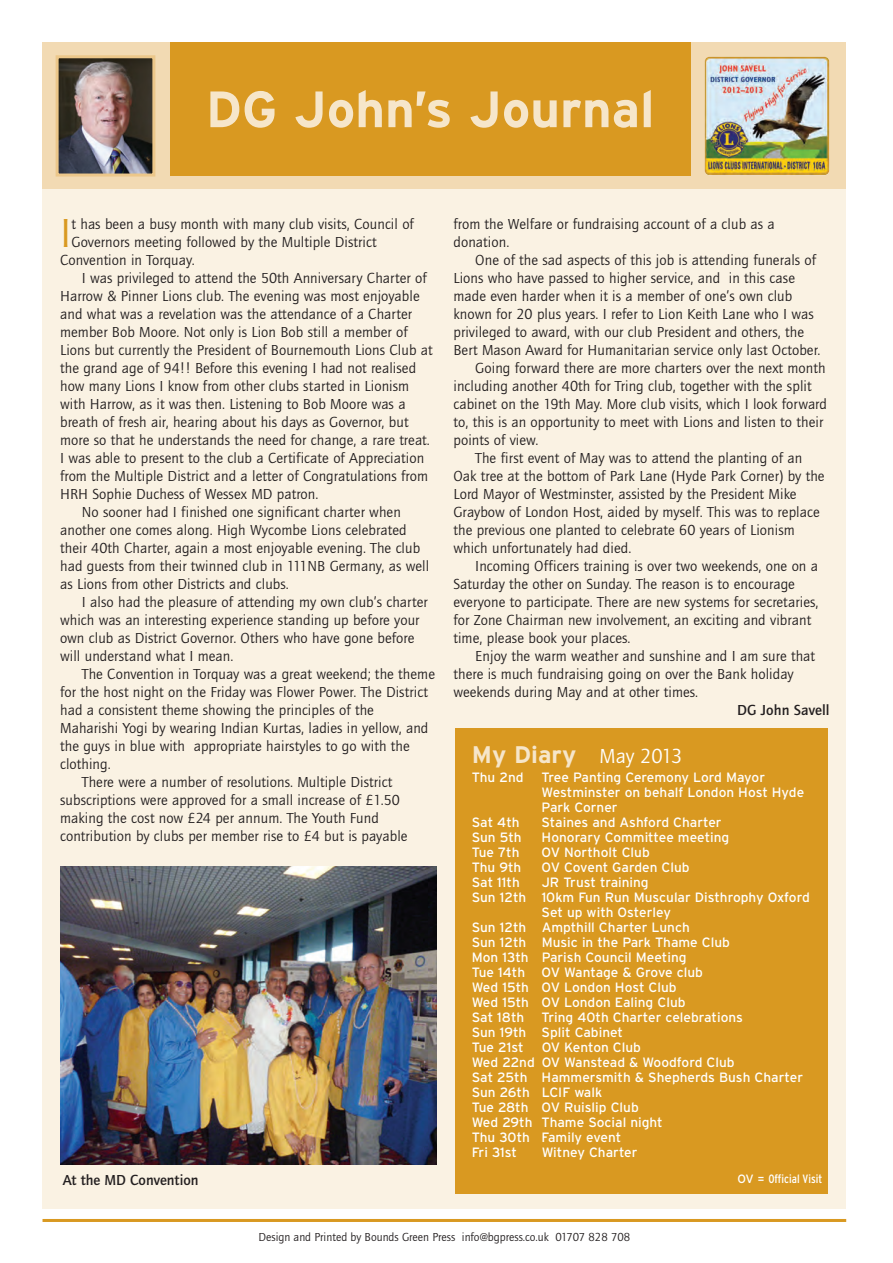
<style>
.page{position:relative;width:893px;height:1263px;background:#fff}
.page>*{position:absolute;margin:0;border:0;box-sizing:border-box;transform-origin:0 0}
.t1{font:700 51px "Interstate";color:#f6e6ca}
.t2{font:42px "Quay Itc T";color:#d99921}
.t3{font:700 24px "Interstate";color:#f6e6ca}
.t4{font:15px/18px "Quay Itc T";letter-spacing:.005em;color:#231f20}
.t5{font:700 15px "Quay Itc T";color:#231f20}
.t6{font:13.5px/15px "Interstate";color:#fff}
.t7{font:12px "Quay Itc T";color:#231f20}
.t8{font:condensed 12px "Interstate";color:#fff}
.s1{font-family:"Quay Itc T";font-weight:400;font-size:21px;color:#fff}
.s2{font-stretch:normal}
</style>
<div class="page">
<div style="left:43px;top:157px;width:803px;height:1052px;background:#faf2e3"></div>
<div style="left:43px;top:43px;width:803px;height:146px;background:#f2dab3"></div>
<div style="left:170px;top:43px;width:520px;height:133px;background:#d99921"></div>
<img style="left:60px;top:59px;width:91px;height:114px">
<div style="left:56px;top:55px;width:99px;height:122px;border:3px solid #ecc78a"></div>
<hr style="left:43px;top:1219px;width:803px;height:3px;background:#d99921">
<div style="left:455px;top:728px;width:373px;height:466px;background:#d99921"></div>
<img style="left:705px;top:57px;width:124px;height:118px;border-radius:5px">
<img style="left:60px;top:867px;width:377px;height:297px">
<h1 class="t1" style="left:206px;top:80px;width:450px">DG John’s Journal</h1>
<h2 class="t2" style="left:60px;top:208px;width:13px">I</h2>
<p class="t4" style="left:72px;top:215px;width:344px">t has been a busy month with many club visits, Council of</p>
<p class="t4" style="left:72px;top:233px;width:307px">Governors meeting followed by the Multiple District</p>
<p class="t4" style="left:60px;top:251px;width:136px">Convention in Torquay.</p>
<p class="t4" style="left:82px;top:269px;width:346px">I was privileged to attend the 50th Anniversary Charter of</p>
<p class="t4" style="left:60px;top:287px;width:361px">Harrow &amp; Pinner Lions club. The evening was most enjoyable</p>
<p class="t4" style="left:60px;top:305px;width:354px">and what was a revelation was the attendance of a Charter</p>
<p class="t4" style="left:60px;top:323px;width:349px">member Bob Moore. Not only is Lion Bob still a member of</p>
<p class="t4" style="left:60px;top:341px;width:374px">Lions but currently the President of Bournemouth Lions Club at</p>
<p class="t4" style="left:60px;top:359px;width:358px">the grand age of 94!! Before this evening I had not realised</p>
<p class="t4" style="left:60px;top:377px;width:351px">how many Lions I know from other clubs started in Lionism</p>
<p class="t4" style="left:60px;top:395px;width:347px">with Harrow, as it was then. Listening to Bob Moore was a</p>
<p class="t4" style="left:60px;top:413px;width:350px">breath of fresh air, hearing about his days as Governor, but</p>
<p class="t4" style="left:60px;top:431px;width:371px">more so that he understands the need for change, a rare treat.</p>
<p class="t4" style="left:60px;top:449px;width:366px">I was able to present to the club a Certificate of Appreciation</p>
<p class="t4" style="left:60px;top:467px;width:369px">from the Multiple District and a letter of Congratulations from</p>
<p class="t4" style="left:60px;top:485px;width:260px">HRH Sophie Duchess of Wessex MD patron.</p>
<p class="t4" style="left:82px;top:503px;width:320px">No sooner had I finished one significant charter when</p>
<p class="t4" style="left:60px;top:521px;width:348px">another one comes along. High Wycombe Lions celebrated</p>
<p class="t4" style="left:60px;top:539px;width:362px">their 40th Charter, again a most enjoyable evening. The club</p>
<p class="t4" style="left:60px;top:557px;width:371px">had guests from their twinned club in 111NB Germany, as well</p>
<p class="t4" style="left:60px;top:575px;width:230px">as Lions from other Districts and clubs.</p>
<p class="t4" style="left:82px;top:593px;width:347px">I also had the pleasure of attending my own club’s charter</p>
<p class="t4" style="left:60px;top:611px;width:361px">which was an interesting experience standing up before your</p>
<p class="t4" style="left:60px;top:629px;width:356px">own club as District Governor. Others who have gone before</p>
<p class="t4" style="left:60px;top:647px;width:175px">will understand what I mean.</p>
<p class="t4" style="left:82px;top:665px;width:355px">The Convention in Torquay was a great weekend; the theme</p>
<p class="t4" style="left:60px;top:683px;width:369px">for the host night on the Friday was Flower Power. The District</p>
<p class="t4" style="left:60px;top:701px;width:315px">had a consistent theme showing the principles of the</p>
<p class="t4" style="left:60px;top:719px;width:370px">Maharishi Yogi by wearing Indian Kurtas, ladies in yellow, and</p>
<p class="t4" style="left:60px;top:737px;width:351px">the guys in blue with appropriate hairstyles to go with the</p>
<p class="t4" style="left:60px;top:755px;width:52px">clothing.</p>
<p class="t4" style="left:82px;top:773px;width:312px">There were a number of resolutions. Multiple District</p>
<p class="t4" style="left:60px;top:791px;width:341px">subscriptions were approved for a small increase of £1.50</p>
<p class="t4" style="left:60px;top:809px;width:320px">making the cost now £24 per annum. The Youth Fund</p>
<p class="t4" style="left:60px;top:827px;width:349px">contribution by clubs per member rise to £4 but is payable</p>
<p class="t4" style="left:453px;top:215px;width:323px">from the Welfare or fundraising account of a club as a donation.</p>
<p class="t4" style="left:475px;top:251px;width:342px">One of the sad aspects of this job is attending funerals of</p>
<p class="t4" style="left:453px;top:269px;width:343px">Lions who have passed to higher service, and in this case</p>
<p class="t4" style="left:453px;top:287px;width:340px">made even harder when it is a member of one’s own club</p>
<p class="t4" style="left:453px;top:305px;width:362px">known for 20 plus years. I refer to Lion Keith Lane who I was</p>
<p class="t4" style="left:453px;top:323px;width:352px">privileged to award, with our club President and others, the</p>
<p class="t4" style="left:453px;top:341px;width:369px">Bert Mason Award for Humanitarian service only last October.</p>
<p class="t4" style="left:475px;top:359px;width:352px">Going forward there are more charters over the next month</p>
<p class="t4" style="left:453px;top:377px;width:360px">including another 40th for Tring club, together with the split</p>
<p class="t4" style="left:453px;top:395px;width:375px">cabinet on the 19th May. More club visits, which I look forward</p>
<p class="t4" style="left:453px;top:413px;width:371px">to, this is an opportunity to meet with Lions and listen to their</p>
<p class="t4" style="left:453px;top:431px;width:87px">points of view.</p>
<p class="t4" style="left:475px;top:449px;width:328px">The first event of May was to attend the planting of an</p>
<p class="t4" style="left:453px;top:467px;width:373px">Oak tree at the bottom of Park Lane (Hyde Park Corner) by the</p>
<p class="t4" style="left:453px;top:485px;width:345px">Lord Mayor of Westminster, assisted by the President Mike</p>
<p class="t4" style="left:453px;top:503px;width:368px">Graybow of London Host, aided by myself. This was to replace</p>
<p class="t4" style="left:453px;top:521px;width:343px">the previous one planted to celebrate 60 years of Lionism</p>
<p class="t4" style="left:453px;top:539px;width:179px">which unfortunately had died.</p>
<p class="t4" style="left:475px;top:557px;width:344px">Incoming Officers training is over two weekends, one on a</p>
<p class="t4" style="left:453px;top:575px;width:343px">Saturday the other on Sunday. The reason is to encourage</p>
<p class="t4" style="left:453px;top:593px;width:367px">everyone to participate. There are new systems for secretaries,</p>
<p class="t4" style="left:453px;top:611px;width:359px">for Zone Chairman new involvement, an exciting and vibrant</p>
<p class="t4" style="left:453px;top:629px;width:179px">time, please book your places.</p>
<p class="t4" style="left:475px;top:647px;width:341px">Enjoy the warm weather and sunshine and I am sure that</p>
<p class="t4" style="left:453px;top:665px;width:342px">there is much fundraising going on over the Bank holiday</p>
<p class="t4" style="left:453px;top:683px;width:246px">weekends during May and at other times.</p>
<p class="t5" style="left:737px;top:701px;width:94px">DG John Savell</p>
<h3 class="t3" style="left:472px;top:740px;width:212px">My Diary <span class="s1">May 2013</span></h3>
<p class="t6" style="left:472px;top:770px;width:53px">Thu 2nd</p>
<p class="t6" style="left:542px;top:770px;width:264px">Tree Panting Ceremony Lord Mayor<br>Westminster on behalf London Host Hyde<br>Park Corner</p>
<p class="t6" style="left:472px;top:815px;width:49px">Sat 4th</p>
<p class="t6" style="left:542px;top:815px;width:182px">Staines and Ashford Charter</p>
<p class="t6" style="left:472px;top:830px;width:51px">Sun 5th</p>
<p class="t6" style="left:542px;top:830px;width:189px">Honorary Committee meeting</p>
<p class="t6" style="left:472px;top:845px;width:49px">Tue 7th</p>
<p class="t6" style="left:542px;top:845px;width:110px">OV Northolt Club</p>
<p class="t6" style="left:472px;top:860px;width:51px">Thu 9th</p>
<p class="t6" style="left:542px;top:860px;width:149px">OV Covent Garden Club</p>
<p class="t6" style="left:472px;top:875px;width:50px">Sat 11th</p>
<p class="t6" style="left:542px;top:875px;width:109px">JR Trust training</p>
<p class="t6" style="left:472px;top:890px;width:339px">Sun 12th 10km Fun Run Muscular Disthrophy Oxford</p>
<p class="t6" style="left:542px;top:905px;width:131px">Set up with Osterley</p>
<p class="t6" style="left:472px;top:920px;width:220px">Sun 12th Ampthill Charter Lunch</p>
<p class="t6" style="left:472px;top:935px;width:260px">Sun 12th Music in the Park Thame Club</p>
<p class="t6" style="left:472px;top:950px;width:216px">Mon 13th Parish Council Meeting</p>
<p class="t6" style="left:472px;top:965px;width:233px">Tue 14th OV Wantage &amp; Grove club</p>
<p class="t6" style="left:472px;top:980px;width:206px">Wed 15th OV London Host Club</p>
<p class="t6" style="left:472px;top:995px;width:215px">Wed 15th OV London Ealing Club</p>
<p class="t6" style="left:472px;top:1010px;width:54px">Sat 18th</p>
<p class="t6" style="left:472px;top:1010px;width:273px;text-indent:70px">Tring 40th Charter celebrations<br>Sun 19th Split Cabinet<br>Tue 21st</p>
<p class="t6" style="left:472px;top:1040px;width:333px;text-indent:70px">OV Kenton Club<br>Wed 22nd OV Wanstead &amp; Woodford Club<br>Sat 25th Hammersmith &amp; Shepherds Bush Charter<br>Sun 26th LCIF walk<br>Tue 28th OV Ruislip Club<br>Wed 29th Thame Social night<br>Thu 30th Family event<br>Fri 31st</p>
<p class="t6" style="left:542px;top:1145px;width:97px">Witney Charter</p>
<p class="t5" style="left:63px;top:1171px;width:137px">At the MD Convention</p>
<p class="t8" style="left:738px;top:1171px;width:86px"><span class="s2">OV =</span> Official Visit</p>
<p class="t7" style="left:258px;top:1230px;width:373px">Design and Printed by Bounds Green Press info@bgpress.co.uk 01707 828 708</p>
</div>
